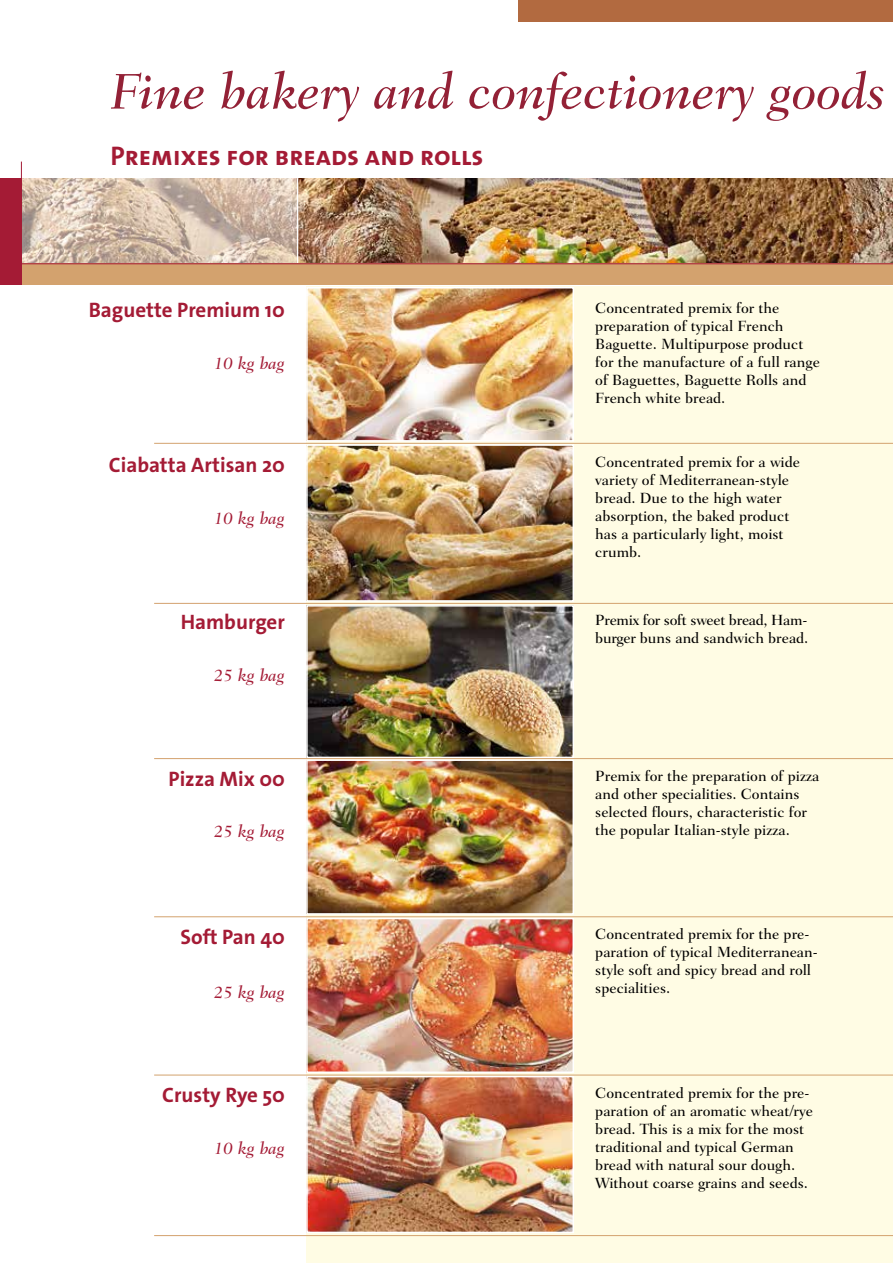
<style>
.page{position:relative;width:893px;height:1263px;background:#fff}
.page>*{position:absolute;margin:0;border:0;box-sizing:border-box;transform-origin:0 0}
.t1{font:italic 500 51px "Fairfield LT Std";color:#932136}
.t2{font:27px "The Sans LP7 Bld";color:#a41b35}
.t3{font:21px "The Sans LP7 Bld";color:#a41b35}
.t4{font:italic 500 17.25px "Fairfield LT Std";color:#a41b35}
.t5{font:500 15px/18px "Fairfield LT Std";color:#000}
.t6{font:500 15px/18px "Fairfield LT Std";letter-spacing:-.02em;color:#000}
</style>
<div class="page">
<img style="left:298px;top:179px;width:595px;height:84px">
<svg style="left:22px;top:179px;width:275px;height:84px;background:#d1bdac"></svg>
<div style="left:0;top:264px;width:893px;height:21px;background:#d3a26e"></div>
<div style="left:0;top:179px;width:21px;height:106px;background:#a41b35"></div>
<svg style="left:880px;top:264px;width:13px;height:1px"></svg>
<hr style="left:21px;top:162px;width:1px;height:123px;background:#a41b35">
<hr style="left:0;top:263px;width:893px;height:1px;background:#a41b35">
<div style="left:519px;top:0;width:374px;height:21px;background:#b26a40"></div>
<div style="left:306px;top:287px;width:268px;height:976px;background:#fffce4"></div>
<div style="left:574px;top:287px;width:319px;height:976px;background:#fffce4"></div>
<img style="left:309px;top:608px;width:262px;height:147px">
<div style="left:306px;top:605px;width:268px;height:153px;border:2px solid #fff"></div>
<img style="left:309px;top:762px;width:262px;height:150px">
<div style="left:306px;top:759px;width:268px;height:156px;border:2px solid #fff"></div>
<img style="left:309px;top:921px;width:262px;height:149px">
<div style="left:306px;top:918px;width:268px;height:155px;border:2px solid #fff"></div>
<img style="left:309px;top:1079px;width:262px;height:151px">
<div style="left:306px;top:1076px;width:268px;height:157px;border:2px solid #fff"></div>
<img style="left:309px;top:290px;width:262px;height:149px">
<div style="left:306px;top:287px;width:268px;height:155px;border:2px solid #fff"></div>
<img style="left:309px;top:447px;width:262px;height:152px">
<div style="left:306px;top:444px;width:268px;height:158px;border:2px solid #fff"></div>
<hr style="left:154px;top:443px;width:739px;height:1px;background:#d3a26e">
<hr style="left:154px;top:603px;width:739px;height:1px;background:#d3a26e">
<hr style="left:154px;top:758px;width:739px;height:1px;background:#d3a26e">
<hr style="left:154px;top:916px;width:739px;height:1px;background:#d3a26e">
<hr style="left:154px;top:1075px;width:739px;height:1px;background:#d3a26e">
<hr style="left:154px;top:1235px;width:739px;height:1px;background:#d3a26e">
<h1 class="t1" style="left:111px;top:61px;width:776px">Fine bakery and confectionery goods</h1>
<h2 class="t2" style="left:111px;top:138px;width:374px">Premixes for breads and rolls</h2>
<h3 class="t3" style="left:89px;top:297px;width:198px">Baguette Premium 10</h3>
<p class="t4" style="left:214px;top:353px;width:72px">10 kg bag</p>
<h3 class="t3" style="left:109px;top:451px;width:177px">Ciabatta Artisan 20</h3>
<p class="t4" style="left:214px;top:507px;width:72px">10 kg bag</p>
<h3 class="t3" style="left:181px;top:609px;width:106px">Hamburger</h3>
<p class="t4" style="left:214px;top:665px;width:72px">25 kg bag</p>
<h3 class="t3" style="left:169px;top:765px;width:118px">Pizza Mix 00</h3>
<p class="t4" style="left:214px;top:821px;width:72px">25 kg bag</p>
<h3 class="t3" style="left:181px;top:923px;width:106px">Soft Pan 40</h3>
<p class="t4" style="left:214px;top:982px;width:72px">25 kg bag</p>
<h3 class="t3" style="left:162px;top:1082px;width:124px">Crusty Rye 50</h3>
<p class="t4" style="left:214px;top:1138px;width:72px">10 kg bag</p>
<p class="t5" style="left:595px;top:299px;width:226px">Concentrated premix for the preparation of typical French<br>Baguette. Multipurpose product for the manufacture of a full range of Baguettes, Baguette Rolls and<br>French white bread.</p>
<p class="t5" style="left:595px;top:453px;width:206px">Concentrated premix for a wide variety of Mediterranean-style bread. Due to the high water absorption, the baked product has a particularly light, moist crumb.</p>
<p class="t6" style="left:595px;top:611px;width:215px">Premix for soft sweet bread, Ham&shy;burger buns and sandwich bread.</p>
<p class="t5" style="left:595px;top:767px;width:226px">Premix for the preparation of pizza and other specialities. Contains selected flours, characteristic for the popular Italian-style pizza.</p>
<p class="t5" style="left:595px;top:925px;width:224px">Concentrated premix for the pre&shy;paration of typical Mediterranean&shy;style soft and spicy bread and roll specialities.</p>
<p class="t5" style="left:595px;top:1084px;width:219px">Concentrated premix for the pre&shy;paration of an aromatic wheat/rye bread. This is a mix for the most traditional and typical German bread with natural sour dough.<br>Without coarse grains and seeds.</p>
</div>
